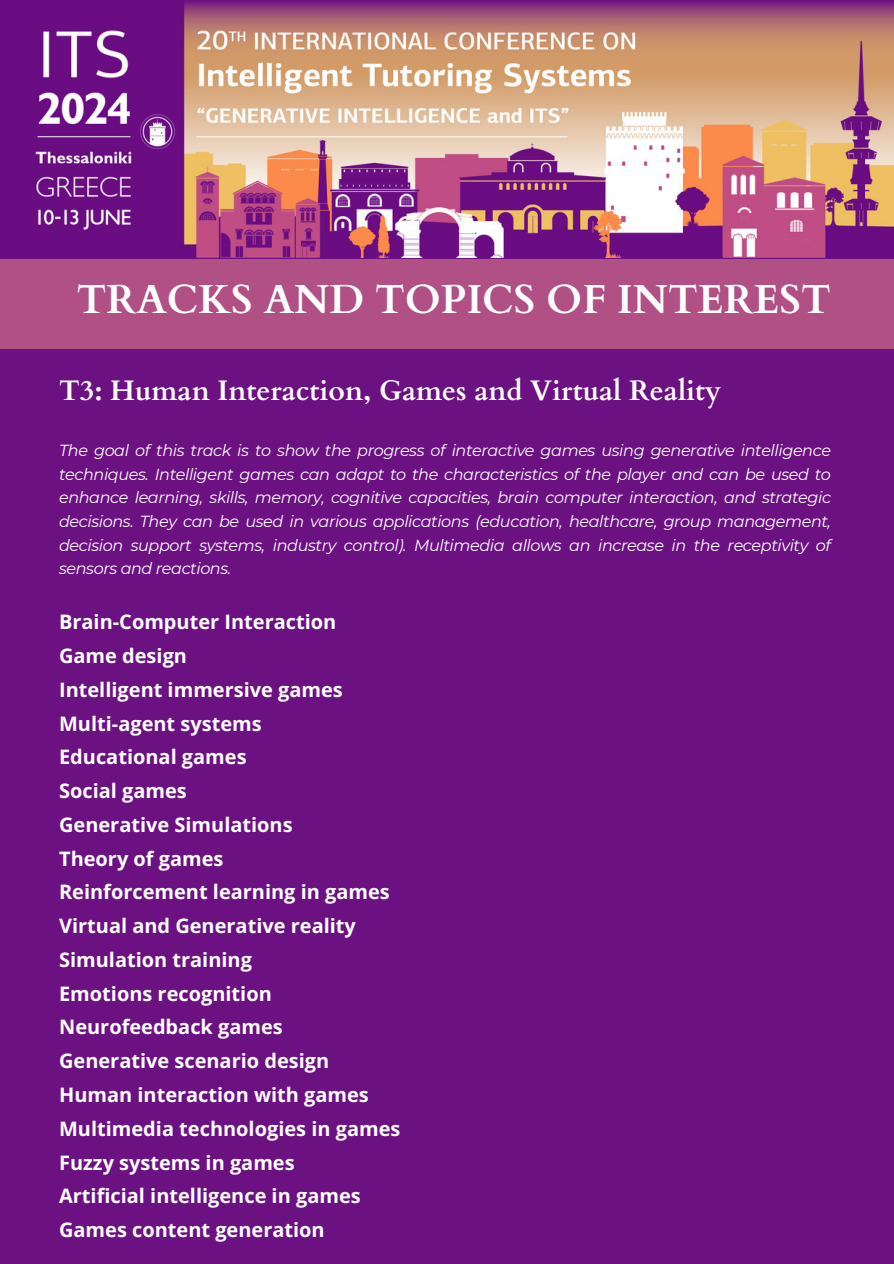
<style>
.page{position:relative;width:894px;height:1264px;background:#fff}
.page>*{position:absolute;margin:0;border:0;box-sizing:border-box;transform-origin:0 0}
.t1{font:700 40.5px "Cardo";color:#fff}
.t2{font:700 28.2px "Cardo";color:#fff}
.t3{font:700 19.95px/33.8px "Open Sans";color:#fff}
.t4{font:italic 16.05px/23.7px "Montserrat";letter-spacing:-.025em;color:#fff;text-align:justify}
</style>
<div class="page">
<div style="left:0;top:0;width:893px;height:1263px;background:#6c1182"></div>
<div style="left:0;top:259px;width:893px;height:89px;background:#b05085"></div>
<img style="left:35px;top:3px;width:858px;height:255px">
<p class="t1" style="left:77px;top:273px;width:755px">TRACKS AND TOPICS OF INTEREST</p>
<p class="t2" style="left:59px;top:372px;width:663px">T3: Human Interaction, Games and Virtual Reality</p>
<p class="t4" style="left:59px;top:438px;width:773px">The goal of this track is to show the progress of interactive games using generative intelligence techniques. Intelligent games can adapt to the characteristics of the player and can be used to enhance learning, skills, memory, cognitive capacities, brain computer interaction, and strategic decisions. They can be used in various applications (education, healthcare, group management, decision support systems, industry control). Multimedia allows an increase in the receptivity of sensors and reactions.</p>
<p class="t3" style="left:59px;top:604px;width:278px">Brain-Computer Interaction</p>
<p class="t3" style="left:59px;top:638px;width:129px">Game design</p>
<p class="t3" style="left:59px;top:672px;width:285px">Intelligent immersive games<br>Multi-agent systems</p>
<p class="t3" style="left:59px;top:739px;width:189px">Educational games</p>
<p class="t3" style="left:59px;top:773px;width:129px">Social games</p>
<p class="t3" style="left:59px;top:807px;width:235px">Generative Simulations</p>
<p class="t3" style="left:59px;top:841px;width:166px">Theory of games</p>
<p class="t3" style="left:59px;top:874px;width:332px">Reinforcement learning in games<br>Virtual and Generative reality<br>Simulation training</p>
<p class="t3" style="left:59px;top:976px;width:225px">Emotions recognition<br>Neurofeedback games</p>
<p class="t3" style="left:59px;top:1043px;width:343px">Generative scenario design<br>Human interaction with games<br>Multimedia technologies in games<br>Fuzzy systems in games</p>
<p class="t3" style="left:59px;top:1178px;width:303px">Artificial intelligence in games<br>Games content generation</p>
</div>
